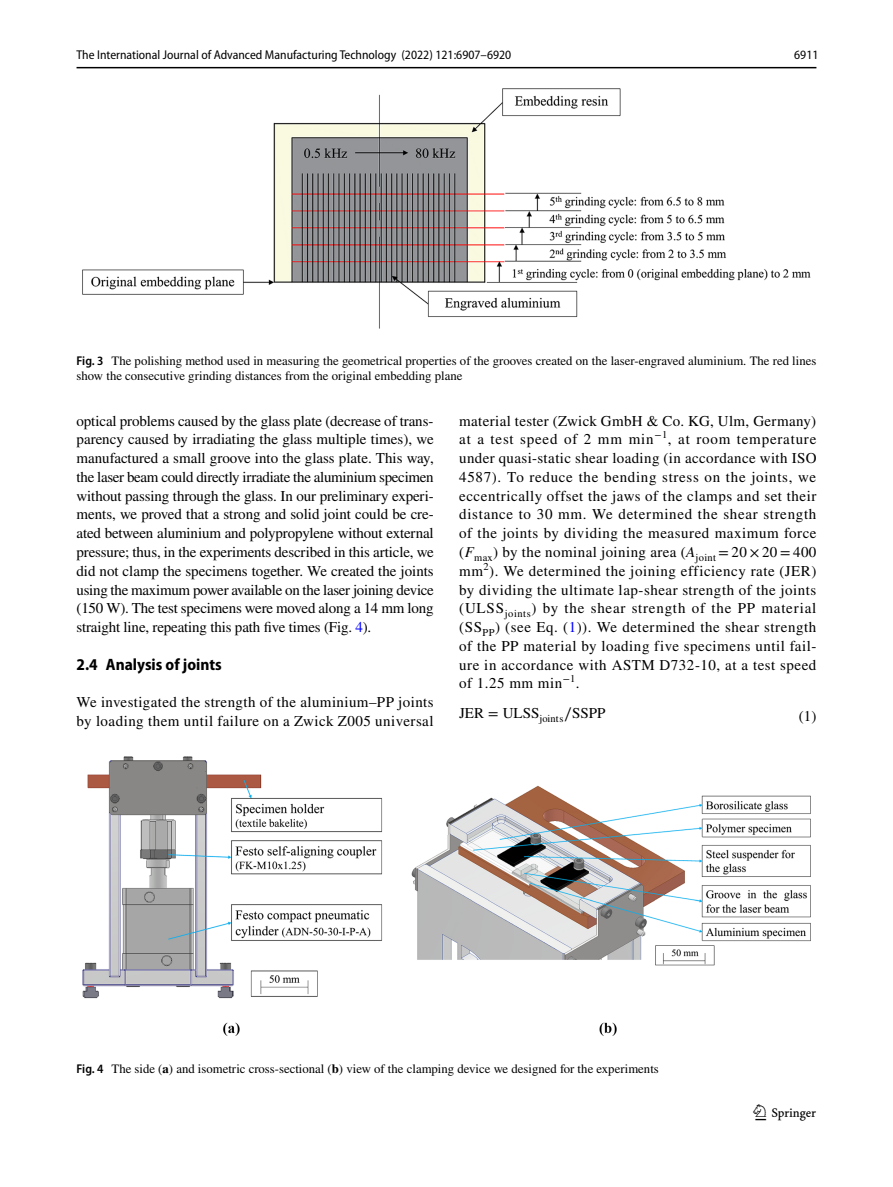
<style>
.page{position:relative;width:893px;height:1187px;background:#fff}
.page>*{position:absolute;margin:0;border:0;box-sizing:border-box;transform-origin:0 0}
.t1{font:22.5px "Springnew Regular 3";color:#000}
.t2{font:700 semi-condensed 16.5px "Myriad Pro";color:#000}
.t3{font:15px/18.8px "STIX";letter-spacing:.025em;color:#000;text-align:justify}
.t4{font:15px "STIX Math";color:#000}
.t5{font:12.75px/15px "STIX";color:#000}
.t6{font:semi-condensed 12.75px "Myriad Pro";color:#000}
.t7{font:semi-condensed 12.75px "Xmkwwy Myriad Pro";color:#000}
.s1{font-family:"Xmkwwy Myriad Pro"}
.s2{font-family:"Myriad Pro";font-weight:600;font-stretch:semi-condensed}
.s3{color:#00f}
.s4{font-style:italic}
.s5{font-weight:700}
</style>
<div class="page">
<hr style="left:77px;top:67px;width:739px;height:1px;background:#000">
<img style="left:82px;top:88px;width:729px;height:241px">
<img style="left:82px;top:756px;width:729px;height:280px">
<p class="t6" style="left:77px;top:48px;width:436px">The International Journal of Advanced Manufacturing Technology <span class="s1">(2022) 121:6907–6920</span></p>
<p class="t7" style="left:794px;top:50px;width:26px">6911</p>
<p class="t5" style="left:77px;top:354px;width:741px"><span class="s2">Fig. 3</span> The polishing method used in measuring the geometrical properties of the grooves created on the laser-engraved aluminium. The red lines show the consecutive grinding distances from the original embedding plane</p>
<p class="t3" style="left:77px;top:412px;width:359px">optical problems caused by the glass plate (decrease of trans&shy;parency caused by irradiating the glass multiple times), we manufactured a small groove into the glass plate. This way, the laser beam could directly irradiate the aluminium specimen without passing through the glass. In our preliminary experi&shy;ments, we proved that a strong and solid joint could be cre&shy;ated between aluminium and polypropylene without external pressure; thus, in the experiments described in this article, we did not clamp the specimens together. We created the joints using the maximum power available on the laser joining device (150 W). The test specimens were moved along a 14 mm long straight line, repeating this path five times (Fig. <span class="s3">4</span>).</p>
<p class="t2" style="left:77px;top:654px;width:147px">2.4 Analysis of joints</p>
<p class="t3" style="left:77px;top:693px;width:359px">We investigated the strength of the aluminium–PP joints by loading them until failure on a Zwick Z005 universal</p>
<p class="t3" style="left:459px;top:412px;width:359px">material tester (Zwick GmbH &amp; Co. KG, Ulm, Germany) at a test speed of 2 mm min<sup>−1</sup>, at room temperature under quasi-static shear loading (in accordance with ISO 4587). To reduce the bending stress on the joints, we eccentrically offset the jaws of the clamps and set their distance to 30 mm. We determined the shear strength of the joints by dividing the measured maximum force (<span class="s4">F</span><sub>max</sub>) by the nominal joining area (<span class="s4">A</span><sub>joint</sub> = 20 × 20 = 400 mm<sup>2</sup>). We determined the joining efficiency rate (JER) by dividing the ultimate lap-shear strength of the joints (ULSS<sub>joints</sub>) by the shear strength of the PP material (SS<sub>PP</sub>) (see Eq. (<span class="s3">1</span>)). We determined the shear strength of the PP material by loading five specimens until fail&shy;ure in accordance with ASTM D732-10, at a test speed of 1.25 mm min<sup>−1</sup>.</p>
<p class="t3" style="left:799px;top:707px;width:19px">(1)</p>
<p class="t4" style="left:459px;top:707px;width:148px">JER = ULSS<sub>joints</sub>∕SSPP</p>
<p class="t5" style="left:77px;top:1061px;width:584px"><span class="s2">Fig. 4</span> The side (<span class="s5">a</span>) and isometric cross-sectional (<span class="s5">b</span>) view of the clamping device we designed for the experiments</p>
<h1 class="t1" style="left:755px;top:1104px;width:62px">1 3</h1>
</div>
